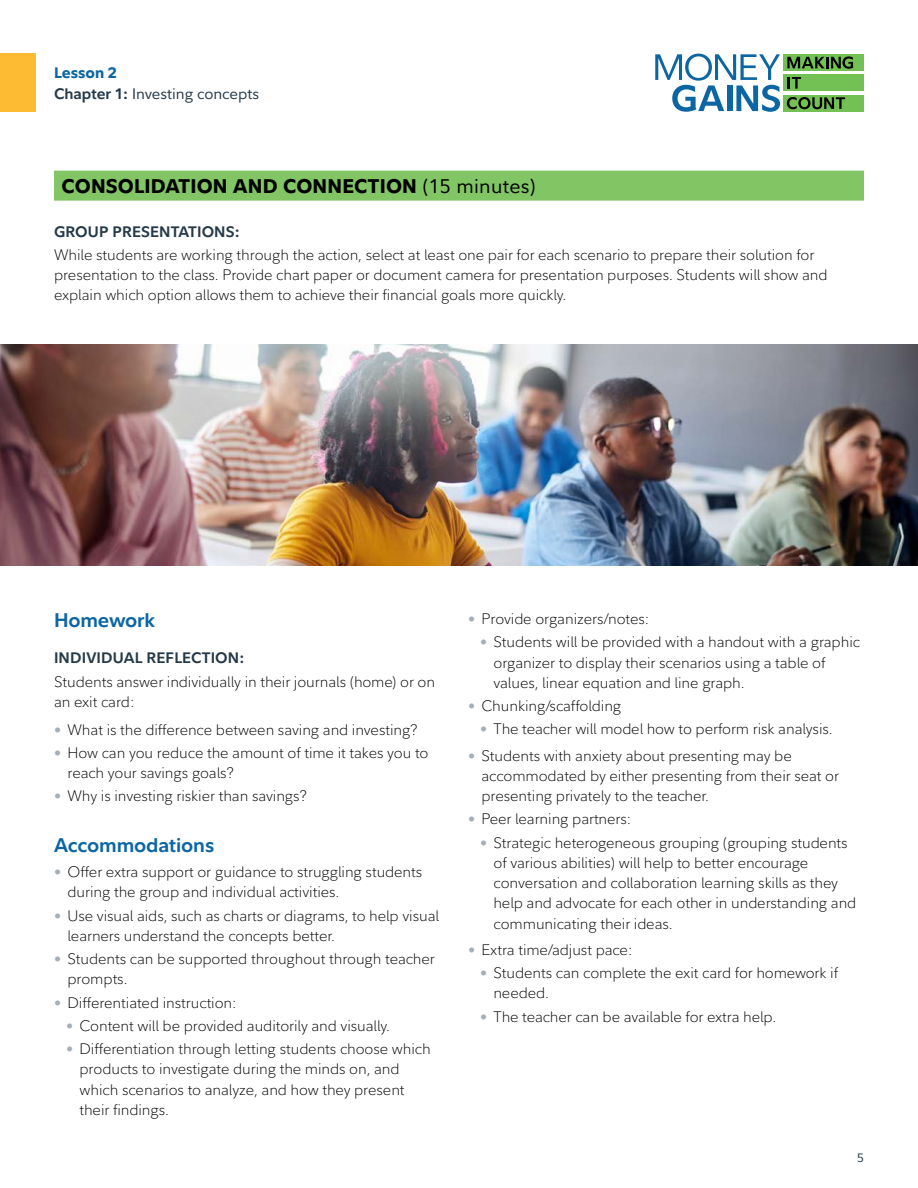
<style>
.page{position:relative;width:918px;height:1188px;background:#fff}
.page>*{position:absolute;margin:0;border:0;box-sizing:border-box;transform-origin:0 0}
.t1{font:800 19.5px "Fidelity Sans";letter-spacing:.01em;color:#000}
.t2{font:700 19.5px "Fidelity Sans";letter-spacing:-.005em;color:#0b66a3}
.t3{font:300 15px/20.2px "Fidelity Sans";letter-spacing:-.005em;color:#000}
.t4{font:700 15px "Fidelity Sans";letter-spacing:.01em;color:#253948}
.t5{font:15px/21px "Fidelity Sans";color:#253948}
.t6{font:12px "Fidelity Sans";color:#253948}
.s1{font-weight:800;color:#0b66a3}
.s2{font-weight:700}
.s3{font-weight:400}
.s4{font-weight:400;font-size:14.25px;color:#a4afb9}
</style>
<div class="page">
<div style="left:784px;top:54px;width:80px;height:16px;background:#73c054"></div>
<div style="left:784px;top:75px;width:80px;height:16px;background:#73c054"></div>
<div style="left:784px;top:95px;width:80px;height:16px;background:#73c054"></div>
<svg style="left:787px;top:56px;width:66px;height:13px"></svg>
<svg style="left:787px;top:77px;width:14px;height:12px"></svg>
<svg style="left:787px;top:97px;width:58px;height:12px"></svg>
<svg style="left:655px;top:54px;width:125px;height:58px"></svg>
<div style="left:0;top:54px;width:36px;height:58px;background:#fdbb33"></div>
<div style="left:54px;top:171px;width:810px;height:30px;background:#81c564"></div>
<img style="left:0;top:344px;width:918px;height:222px">
<p class="t5" style="left:54px;top:62px;width:207px"><span class="s1">Lesson 2<br></span><span class="s2">Chapter 1:</span> Investing concepts</p>
<h1 class="t1" style="left:62px;top:173px;width:476px">CONSOLIDATION AND CONNECTION <span class="s3">(15 minutes)</span></h1>
<p class="t4" style="left:54px;top:221px;width:187px">GROUP PRESENTATIONS:</p>
<p class="t3" style="left:54px;top:245px;width:775px">While students are working through the action, select at least one pair for each scenario to prepare their solution for presentation to the class. Provide chart paper or document camera for presentation purposes. Students will show and explain which option allows them to achieve their financial goals more quickly.</p>
<h1 class="t2" style="left:54px;top:608px;width:103px">Homework</h1>
<p class="t4" style="left:54px;top:648px;width:192px">INDIVIDUAL REFLECTION:</p>
<p class="t3" style="left:54px;top:671px;width:383px">Students answer individually in their journals (home) or on an exit card:</p>
<p class="t3" style="left:54px;top:719px;width:365px"><span class="s4">•</span> What is the difference between saving and investing?</p>
<p class="t3" style="left:68px;top:743px;width:362px;text-indent:-14px"><span class="s4">•</span> How can you reduce the amount of time it takes you to reach your savings goals?</p>
<p class="t3" style="left:54px;top:786px;width:255px"><span class="s4">•</span> Why is investing riskier than savings?</p>
<h1 class="t2" style="left:54px;top:833px;width:162px">Accommodations</h1>
<p class="t3" style="left:68px;top:862px;width:356px;text-indent:-14px"><span class="s4">•</span> Offer extra support or guidance to struggling students during the group and individual activities.</p>
<p class="t3" style="left:68px;top:905px;width:373px;text-indent:-14px"><span class="s4">•</span> Use visual aids, such as charts or diagrams, to help visual learners understand the concepts better.</p>
<p class="t3" style="left:68px;top:949px;width:369px;text-indent:-14px"><span class="s4">•</span> Students can be supported throughout through teacher prompts.</p>
<p class="t3" style="left:54px;top:992px;width:184px"><span class="s4">•</span> Differentiated instruction:</p>
<p class="t3" style="left:66px;top:1016px;width:326px"><span class="s4">•</span> Content will be provided auditorily and visually.</p>
<p class="t3" style="left:80px;top:1039px;width:353px;text-indent:-14px"><span class="s4">•</span> Differentiation through letting students choose which products to investigate during the minds on, and which scenarios to analyze, and how they present their findings.</p>
<p class="t3" style="left:468px;top:609px;width:183px"><span class="s4">•</span> Provide organizers/notes:</p>
<p class="t3" style="left:494px;top:632px;width:368px;text-indent:-14px"><span class="s4">•</span> Students will be provided with a handout with a graphic organizer to display their scenarios using a table of values, linear equation and line graph.</p>
<p class="t3" style="left:468px;top:696px;width:155px"><span class="s4">•</span> Chunking/scaffolding</p>
<p class="t3" style="left:480px;top:719px;width:354px"><span class="s4">•</span> The teacher will model how to perform risk analysis.</p>
<p class="t3" style="left:482px;top:745px;width:359px;text-indent:-14px"><span class="s4">•</span> Students with anxiety about presenting may be accommodated by either presenting from their seat or presenting privately to the teacher.</p>
<p class="t3" style="left:468px;top:809px;width:165px"><span class="s4">•</span> Peer learning partners:</p>
<p class="t3" style="left:494px;top:832px;width:364px;text-indent:-14px"><span class="s4">•</span> Strategic heterogeneous grouping (grouping students of various abilities) will help to better encourage conversation and collaboration learning skills as they help and advocate for each other in understanding and communicating their ideas.</p>
<p class="t3" style="left:468px;top:939px;width:166px"><span class="s4">•</span> Extra time/adjust pace:</p>
<p class="t3" style="left:494px;top:963px;width:346px;text-indent:-14px"><span class="s4">•</span> Students can complete the exit card for homework if needed.</p>
<p class="t3" style="left:480px;top:1006px;width:298px"><span class="s4">•</span> The teacher can be available for extra help.</p>
<p class="t6" style="left:857px;top:1150px;width:8px">5</p>
</div>
